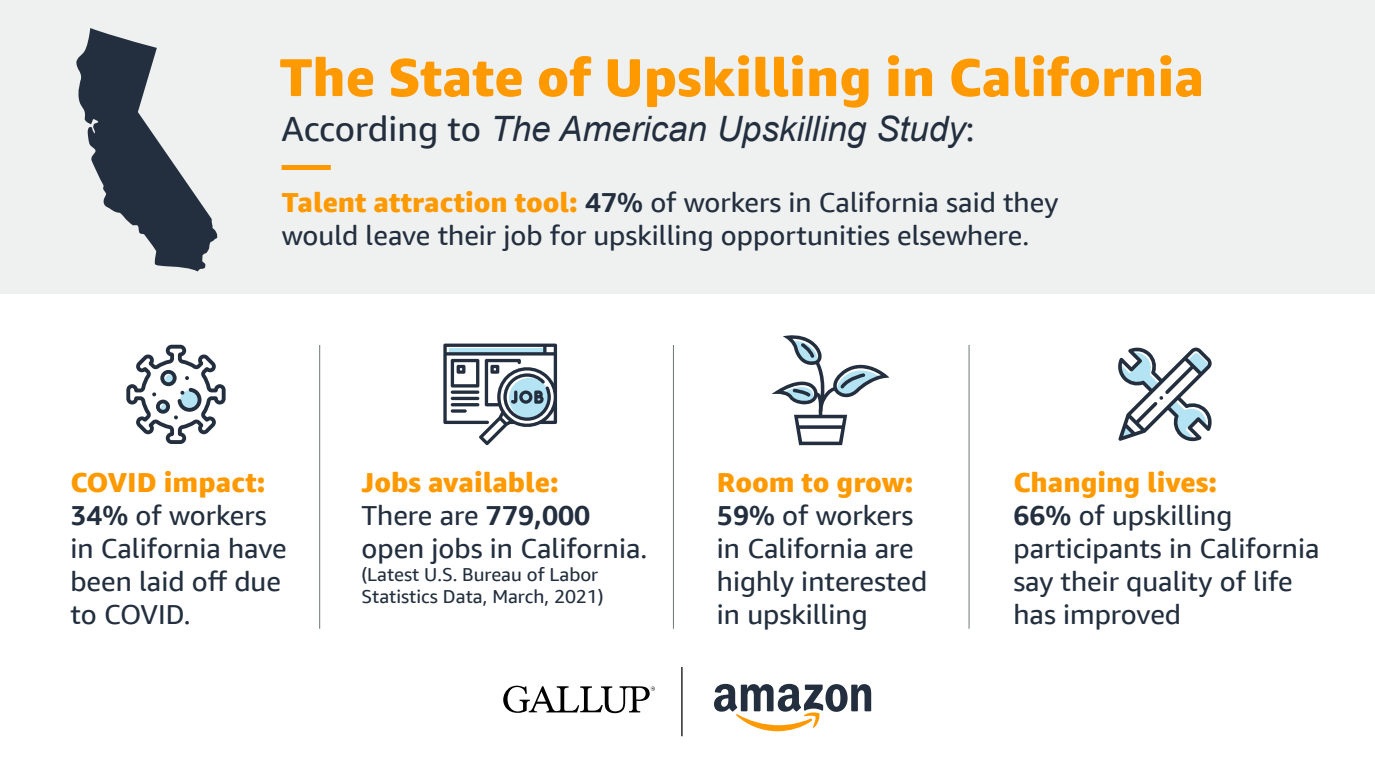
<style>
.page{position:relative;width:1375px;height:775px;background:#fff}
.page>*{position:absolute;margin:0;border:0;box-sizing:border-box;transform-origin:0 0}
.t1{font:800 53.12px "Amazon Ember Display";color:#f90}
.t2{font:italic 35px "Arial";color:#232f3e}
.t3{font:27.5px/33px "Amazon Ember Display";color:#232f3e}
.t4{font:18.75px/22.5px "Amazon Ember Display";color:#232f3e}
.s1{font-family:"Amazon Ember Display";font-style:normal}
.s2{font-weight:800;color:#f90}
.s3{font-weight:700}
</style>
<div class="page">
<div style="left:0;top:0;width:1375px;height:293px;background:#e9ecec"></div>
<hr style="left:673px;top:345px;width:1px;height:284px;background:#6c7778">
<hr style="left:319px;top:345px;width:1px;height:284px;background:#6c7778">
<hr style="left:969px;top:345px;width:1px;height:284px;background:#6c7778">
<svg style="left:126px;top:345px;width:100px;height:99px"></svg>
<svg style="left:1118px;top:347px;width:94px;height:94px"></svg>
<svg style="left:443px;top:344px;width:114px;height:101px"></svg>
<svg style="left:451px;top:390px;width:28px;height:4px"></svg>
<hr style="left:451px;top:397px;width:28px;height:3px;background:#232f3e;border-radius:2px">
<hr style="left:451px;top:403px;width:28px;height:3px;background:#232f3e;border-radius:2px">
<svg style="left:451px;top:409px;width:16px;height:4px"></svg>
<svg style="left:503px;top:686px;width:152px;height:27px"></svg>
<hr style="left:681px;top:667px;width:2px;height:69px;background:#000">
<svg style="left:714px;top:684px;width:157px;height:47px"></svg>
<svg style="left:771px;top:335px;width:119px;height:110px"></svg>
<div style="left:282px;top:165px;width:49px;height:5px;background:#f90"></div>
<svg style="left:76px;top:28px;width:141px;height:243px"></svg>
<h1 class="t1" style="left:280px;top:44px;width:926px">The State of Upskilling in California</h1>
<p class="t2" style="left:282px;top:106px;width:694px"><span class="s1">According to</span> The American Upskilling Study<span class="s1">:</span></p>
<p class="t3" style="left:282px;top:186px;width:778px"><span class="s2">Talent attraction tool:</span> <span class="s3">47%</span> of workers in California said they would leave their job for upskilling opportunities elsewhere.</p>
<p class="t3" style="left:70px;top:466px;width:218px"><span class="s2">COVID impact:<br></span><span class="s3">34%</span> of workers in California have been laid off due to COVID.</p>
<p class="t3" style="left:1013px;top:466px;width:308px"><span class="s2">Changing lives:<br></span><span class="s3">66%</span> of upskilling participants in California say their quality of life has improved</p>
<p class="t3" style="left:361px;top:466px;width:287px"><span class="s2">Jobs available:<br></span>There are <span class="s3">779,000 </span>open jobs in California.</p>
<p class="t4" style="left:361px;top:563px;width:244px">(Latest U.S. Bureau of Labor<br>Statistics Data, March, 2021)</p>
<p class="t3" style="left:717px;top:466px;width:212px"><span class="s2">Room to grow:<br></span><span class="s3">59%</span> of workers in California are highly interested in upskilling</p>
</div>
